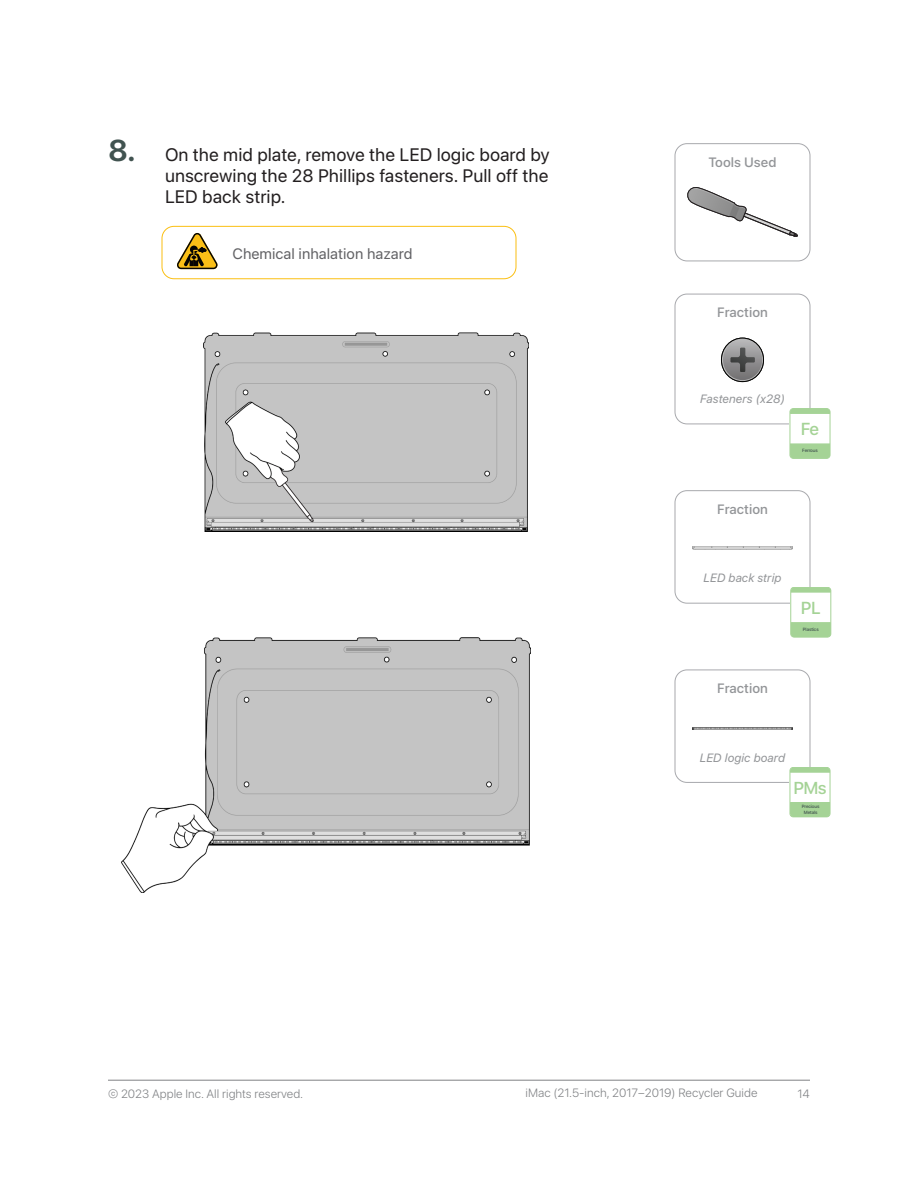
<style>
.page{position:relative;width:918px;height:1188px;background:#fff}
.page>*{position:absolute;margin:0;border:0;box-sizing:border-box;transform-origin:0 0}
.t1{font:18px/21px "SF Hello";color:#231f20;text-align:justify}
.t2{font:500 17.25px "SF Hello";letter-spacing:-.04em;color:#a5d396}
.Hazard{font:15px "SF Hello";color:#636366}
.Fraction__Heading{font:500 13.5px "SF Hello";color:#939598}
.t3{font:300 12px "SF Hello";color:#808285}
.Fraction__Description{font:italic 12px "SF Hello";color:#939598}
.t4{font:500 4.65px/5.7px "SF Hello";letter-spacing:-.02em;color:#41524f;text-align:center}
.s1{font-weight:600;font-size:30px;color:#415350}
</style>
<div class="page">
<hr style="left:108px;top:1080px;width:702px;height:1px;background:#808285">
<div style="left:162px;top:226px;width:354px;height:53px;border:1px solid #fbbf12;border-radius:12px"></div>
<svg style="left:177px;top:233px;width:41px;height:36px"></svg>
<img style="left:203px;top:333px;width:325px;height:198px">
<img style="left:122px;top:638px;width:408px;height:255px">
<div style="left:675px;top:143px;width:135px;height:118px;border:1px solid #a8a9ad;border-radius:12px"></div>
<div style="left:675px;top:294px;width:135px;height:130px;border:1px solid #a8a9ad;border-radius:12px"></div>
<div style="left:675px;top:490px;width:135px;height:114px;border:1px solid #a8a9ad;border-radius:12px"></div>
<div style="left:675px;top:670px;width:135px;height:113px;border:1px solid #a8a9ad;border-radius:12px"></div>
<svg style="left:687px;top:187px;width:111px;height:50px"></svg>
<div style="left:721px;top:338px;width:43px;height:44px;border:1px solid #050504;border-radius:50%"></div>
<svg style="left:723px;top:340px;width:39px;height:40px;background:#8d8c8d"></svg>
<img style="left:692px;top:546px;width:101px;height:3px">
<img style="left:692px;top:728px;width:101px;height:1px">
<div style="left:790px;top:413px;width:40px;height:32px;background:#fff"></div>
<svg style="left:790px;top:443px;width:40px;height:16px"></svg>
<svg style="left:790px;top:408px;width:40px;height:6px"></svg>
<div style="left:790px;top:408px;width:40px;height:51px;border:1px solid #a5d396;border-radius:3px"></div>
<div style="left:791px;top:592px;width:40px;height:32px;background:#fff"></div>
<svg style="left:791px;top:622px;width:40px;height:15px"></svg>
<svg style="left:791px;top:587px;width:40px;height:6px"></svg>
<div style="left:791px;top:587px;width:40px;height:50px;border:1px solid #a5d396;border-radius:3px"></div>
<div style="left:790px;top:772px;width:40px;height:32px;background:#fff"></div>
<svg style="left:790px;top:802px;width:40px;height:15px"></svg>
<svg style="left:790px;top:767px;width:40px;height:6px"></svg>
<div style="left:790px;top:767px;width:40px;height:50px;border:1px solid #a5d396;border-radius:3px"></div>
<p class="t1" style="left:165px;top:144px;width:386px;text-indent:-57px"><span class="s1">8.</span> On the mid plate, remove the LED logic board by unscrewing the 28 Phillips fasteners. Pull off the LED back strip.</p>
<p class="Hazard" style="left:232px;top:245px;width:182px">Chemical inhalation hazard</p>
<p class="Fraction__Heading" style="left:708px;top:154px;width:70px">Tools Used</p>
<p class="Fraction__Heading" style="left:717px;top:305px;width:52px">Fraction</p>
<p class="Fraction__Description" style="left:700px;top:392px;width:86px">Fasteners (x28)</p>
<p class="t2" style="left:801px;top:419px;width:20px">Fe</p>
<p class="t4" style="left:802px;top:448px;width:17px">Ferrous</p>
<p class="Fraction__Heading" style="left:717px;top:501px;width:52px">Fraction</p>
<p class="Fraction__Description" style="left:704px;top:571px;width:79px">LED back strip</p>
<p class="Fraction__Heading" style="left:717px;top:681px;width:52px">Fraction</p>
<p class="t2" style="left:801px;top:598px;width:21px">PL</p>
<p class="t4" style="left:803px;top:627px;width:17px">Plastics</p>
<p class="Fraction__Description" style="left:700px;top:750px;width:87px">LED logic board</p>
<p class="t2" style="left:793px;top:778px;width:35px">PMs</p>
<p class="t4" style="left:802px;top:804px;width:19px">Precious<br>Metals</p>
<p class="t3" style="left:108px;top:1087px;width:197px">© 2023 Apple Inc. All rights reserved.</p>
<p class="t3" style="left:526px;top:1086px;width:233px">iMac (21.5-inch, 2017–2019) Recycler Guide</p>
<p class="t3" style="left:798px;top:1087px;width:14px">14</p>
</div>
